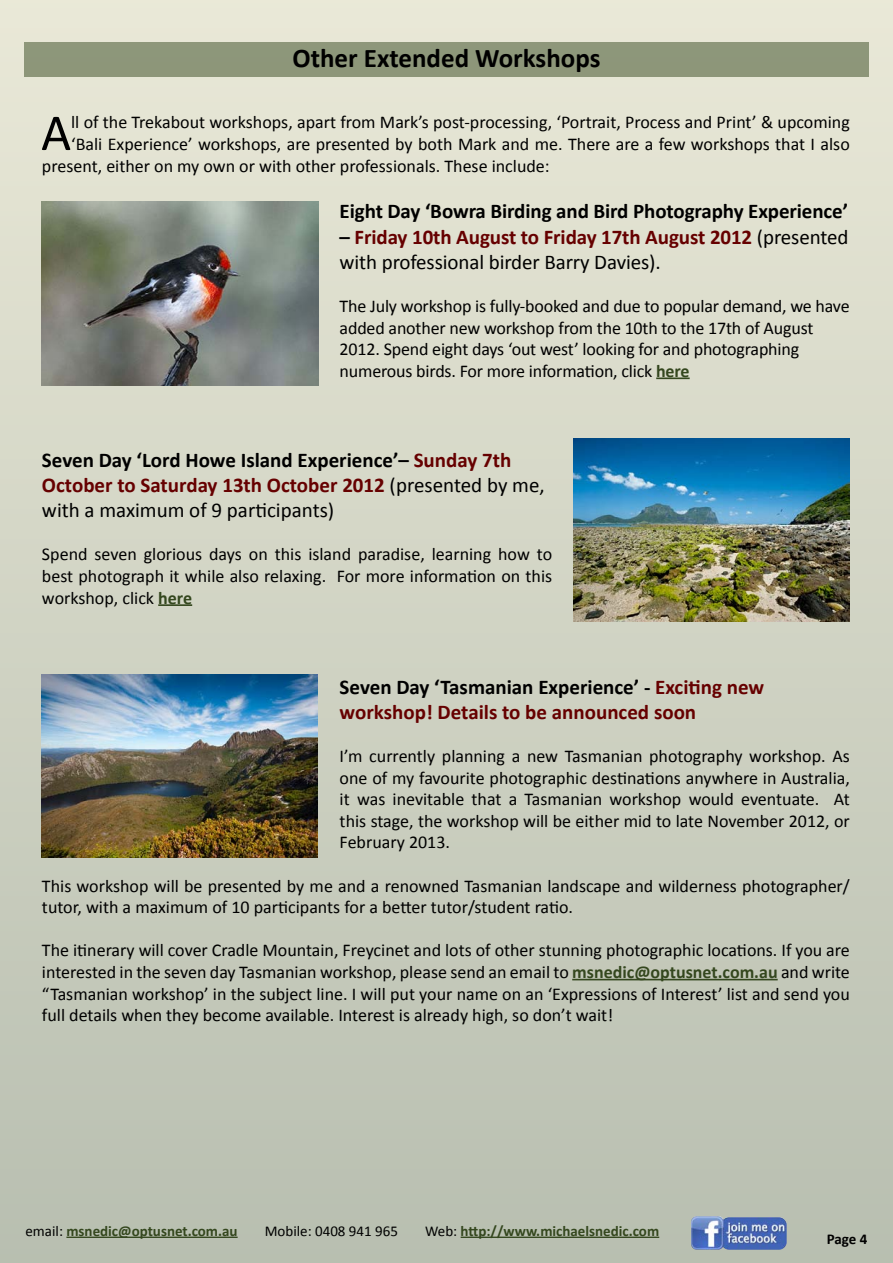
<style>
.page{position:relative;width:893px;height:1263px;background:#fff}
.page>*{position:absolute;margin:0;border:0;box-sizing:border-box;transform-origin:0 0}
.t1{font:52.05px "Calibri";color:#000}
.t2{font:700 27px "Calibri";color:#000}
.t3{font:21px/25.2px "Calibri";letter-spacing:-.005em;color:#000}
.t4{font:700 21px/25.2px "Calibri";color:#600}
.t5{font:700 21px "Calibri";letter-spacing:-.005em;color:#000}
.t6{font:18px/21.6px "Calibri";color:#000;text-align:justify}
.t7{font:700 15px "Calibri";color:#34471e}
.t8{font:15px "Calibri";color:#000}
.t9{font:700 15px "Calibri";color:#000}
.s1{font-weight:700}
.s2{font-weight:700;color:#600}
.s3{font-weight:700;color:#34471e}
.s4{color:#000}
.s5{font-weight:400;color:#000}
</style>
<div class="page">
<div style="left:0;top:0;width:893px;height:1263px;background:linear-gradient(to bottom,#e9e8d6,#b8bfb1)"></div>
<div style="left:24px;top:43px;width:844px;height:34px;background:#8d967a"></div>
<hr style="left:66px;top:1236px;width:172px;height:2px;background:#34471e">
<hr style="left:461px;top:1236px;width:198px;height:2px;background:#34471e">
<img style="left:691px;top:1216px;width:96px;height:34px">
<hr style="left:656px;top:377px;width:34px;height:2px;background:#34471e">
<hr style="left:158px;top:604px;width:34px;height:2px;background:#34471e">
<hr style="left:572px;top:979px;width:206px;height:1px;background:#34471e">
<img style="left:573px;top:438px;width:276px;height:184px">
<img style="left:42px;top:674px;width:276px;height:183px">
<img style="left:42px;top:202px;width:276px;height:184px">
<h2 class="t2" style="left:292px;top:42px;width:309px">Other Extended Workshops</h2>
<h1 class="t1" style="left:41px;top:100px;width:32px">A</h1>
<p class="t6" style="left:71px;top:111px;width:780px">ll of the Trekabout workshops, apart from Mark’s post-processing, ‘Portrait, Process and Print’ &amp; upcoming</p>
<p class="t6" style="left:71px;top:132px;width:780px">‘Bali Experience’ workshops, are presented by both Mark and me. There are a few workshops that I also</p>
<p class="t6" style="left:42px;top:154px;width:509px">present, either on my own or with other professionals. These include:</p>
<p class="t5" style="left:340px;top:198px;width:510px">Eight Day ‘Bowra Birding and Bird Photography Experience’</p>
<p class="t3" style="left:340px;top:223px;width:510px"><span class="s1">–</span> <span class="s2">Friday 10th August to Friday 17th August 2012</span> (presented with professional birder Barry Davies).</p>
<p class="t6" style="left:340px;top:294px;width:511px;text-align:left">The July workshop is fully-booked and due to popular demand, we have added another new workshop from the 10th to the 17th of August 2012. Spend eight days ‘out west’ looking for and photographing numerous birds. For more information, click <span class="s3">here</span></p>
<p class="t3" style="left:42px;top:446px;width:504px"><span class="s1">Seven Day ‘Lord Howe Island Experience’–</span> <span class="s2">Sunday 7th<br>October to Saturday 13th October 2012</span> (presented by me, with a maximum of 9 participants)</p>
<p class="t6" style="left:42px;top:543px;width:512px">Spend seven glorious days on this island paradise, learning how to best photograph it while also relaxing. For more information on this workshop, click <span class="s3">here</span></p>
<p class="t4" style="left:340px;top:673px;width:426px"><span class="s4">Seven Day ‘Tasmanian Experience’ -</span> Exciting new workshop! Details to be announced soon</p>
<p class="t6" style="left:340px;top:744px;width:512px">I’m currently planning a new Tasmanian photography workshop. As one of my favourite photographic destinations anywhere in Australia, it was inevitable that a Tasmanian workshop would eventuate. At this stage, the workshop will be either mid to late November 2012, or February 2013.</p>
<p class="t6" style="left:42px;top:874px;width:809px">This workshop will be presented by me and a renowned Tasmanian landscape and wilderness photographer/ tutor, with a maximum of 10 participants for a better tutor/student ratio.</p>
<p class="t6" style="left:42px;top:939px;width:809px">The itinerary will cover Cradle Mountain, Freycinet and lots of other stunning photographic locations. If you are interested in the seven day Tasmanian workshop, please send an email to <span class="s3">msnedic@optusnet.com.au</span> and write “Tasmanian workshop’ in the subject line. I will put your name on an ‘Expressions of Interest’ list and send you full details when they become available. Interest is already high, so don’t wait!</p>
<p class="t7" style="left:26px;top:1222px;width:214px"><span class="s5">email:</span> msnedic@optusnet.com.au</p>
<p class="t8" style="left:265px;top:1222px;width:135px">Mobile: 0408 941 965</p>
<p class="t7" style="left:425px;top:1222px;width:236px"><span class="s5">Web:</span> http://www.michaelsnedic.com</p>
<p class="t9" style="left:827px;top:1230px;width:42px">Page 4</p>
</div>
